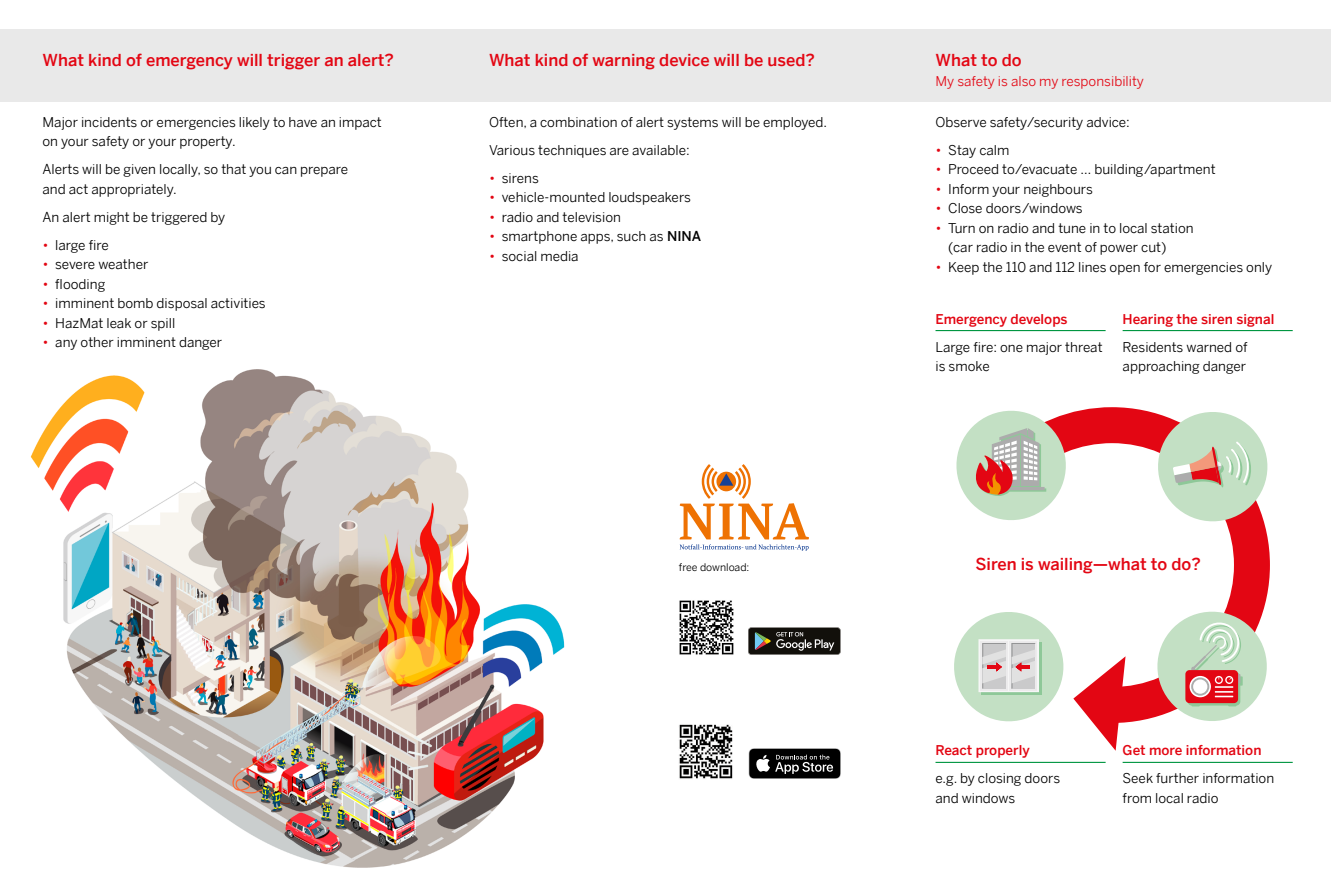
<style>
.page{position:relative;width:1331px;height:893px;background:#fff}
.page>*{position:absolute;margin:0;border:0;box-sizing:border-box;transform-origin:0 0}
.Überschrift_rot_EN{font:500 16.5px "Benton Sans";color:#e30613}
.Fließtext_EN{font:13.5px/19.5px "Benton Sans";color:#000}
.Aufzählung_EN{font:13.5px "Benton Sans";color:#000}
.Fließtext_EN-2{font:500 13.5px "Benton Sans";color:#e30613}
.Fließtext_EN-3{font:13.5px "Benton Sans";color:#e30613}
.Fließtext_EN-4{font:10.5px "Benton Sans";color:#000}
.s1{color:#e30613}
.s2{font-weight:500}
</style>
<div class="page">
<img style="left:30px;top:369px;width:535px;height:499px">
<div style="left:0;top:30px;width:1331px;height:72px;background:#e9e9e9"></div>
<img style="left:679px;top:600px;width:55px;height:55px">
<img style="left:679px;top:724px;width:54px;height:55px">
<svg style="left:680px;top:464px;width:129px;height:87px"></svg>
<svg style="left:1071px;top:407px;width:199px;height:316px"></svg>
<svg style="left:1153px;top:407px;width:117px;height:120px"></svg>
<svg style="left:1152px;top:606px;width:118px;height:117px"></svg>
<svg style="left:956px;top:410px;width:115px;height:110px"></svg>
<svg style="left:954px;top:607px;width:171px;height:144px"></svg>
<hr style="left:987px;top:665px;width:10px;height:4px;background:#e30613">
<hr style="left:935px;top:330px;width:171px;height:1px;background:#009641">
<hr style="left:935px;top:762px;width:171px;height:1px;background:#009641">
<hr style="left:1123px;top:330px;width:170px;height:1px;background:#009641">
<hr style="left:1123px;top:762px;width:170px;height:1px;background:#009641">
<svg style="left:748px;top:627px;width:93px;height:28px"></svg>
<svg style="left:749px;top:748px;width:92px;height:31px"></svg>
<p class="Überschrift_rot_EN" style="left:43px;top:51px;width:353px">What kind of emergency will trigger an alert?</p>
<p class="Fließtext_EN" style="left:43px;top:112px;width:341px">Major incidents or emergencies likely to have an impact on your safety or your property.</p>
<p class="Fließtext_EN" style="left:43px;top:159px;width:307px">Alerts will be given locally, so that you can prepare and act appropriately.</p>
<p class="Fließtext_EN" style="left:43px;top:207px;width:184px">An alert might be triggered by</p>
<p class="Fließtext_EN" style="left:43px;top:235px;width:68px"><span class="s1">•</span> large fire</p>
<p class="Fließtext_EN" style="left:43px;top:254px;width:107px"><span class="s1">•</span> severe weather</p>
<p class="Fließtext_EN" style="left:43px;top:274px;width:64px"><span class="s1">•</span> flooding</p>
<p class="Fließtext_EN" style="left:43px;top:293px;width:225px"><span class="s1">•</span> imminent bomb disposal activities</p>
<p class="Fließtext_EN" style="left:43px;top:313px;width:134px"><span class="s1">•</span> HazMat leak or spill</p>
<p class="Fließtext_EN" style="left:43px;top:332px;width:181px"><span class="s1">•</span> any other imminent danger</p>
<p class="Überschrift_rot_EN" style="left:489px;top:51px;width:327px">What kind of warning device will be used?</p>
<p class="Fließtext_EN" style="left:489px;top:112px;width:340px">Often, a combination of alert systems will be employed.</p>
<p class="Fließtext_EN" style="left:489px;top:140px;width:202px">Various techniques are available:</p>
<p class="Aufzählung_EN" style="left:489px;top:170px;width:51px"><span class="s1">•</span> sirens</p>
<p class="Aufzählung_EN" style="left:489px;top:189px;width:203px"><span class="s1">•</span> vehicle-mounted loudspeakers</p>
<p class="Aufzählung_EN" style="left:489px;top:209px;width:133px"><span class="s1">•</span> radio and television</p>
<p class="Aufzählung_EN" style="left:489px;top:228px;width:214px"><span class="s1">•</span> smartphone apps, such as <span class="s2">NINA</span></p>
<p class="Aufzählung_EN" style="left:489px;top:248px;width:91px"><span class="s1">•</span> social media</p>
<p class="Fließtext_EN-4" style="left:679px;top:561px;width:72px">free download:</p>
<p class="Überschrift_rot_EN" style="left:935px;top:51px;width:88px">What to do</p>
<p class="Fließtext_EN-3" style="left:935px;top:73px;width:210px">My safety is also my responsibility</p>
<p class="Fließtext_EN" style="left:935px;top:112px;width:196px">Observe safety/security advice:</p>
<p class="Fließtext_EN" style="left:935px;top:140px;width:75px"><span class="s1">•</span> Stay calm</p>
<p class="Fließtext_EN" style="left:935px;top:159px;width:282px"><span class="s1">•</span> Proceed to/evacuate … building/apartment</p>
<p class="Fließtext_EN" style="left:935px;top:179px;width:159px"><span class="s1">•</span> Inform your neighbours</p>
<p class="Fließtext_EN" style="left:935px;top:198px;width:149px"><span class="s1">•</span> Close doors/windows</p>
<p class="Fließtext_EN" style="left:948px;top:218px;width:247px;text-indent:-13px"><span class="s1">•</span> Turn on radio and tune in to local station (car radio in the event of power cut)</p>
<p class="Fließtext_EN" style="left:935px;top:257px;width:338px"><span class="s1">•</span> Keep the 110 and 112 lines open for emergencies only</p>
<p class="Fließtext_EN-2" style="left:935px;top:311px;width:133px">Emergency develops</p>
<p class="Fließtext_EN" style="left:935px;top:337px;width:169px">Large fire: one major threat is smoke</p>
<p class="Fließtext_EN-2" style="left:1123px;top:311px;width:153px">Hearing the siren signal</p>
<p class="Fließtext_EN" style="left:1123px;top:337px;width:126px">Residents warned of approaching danger</p>
<p class="Überschrift_rot_EN" style="left:975px;top:554px;width:227px">Siren is wailing—what to do?</p>
<p class="Fließtext_EN-2" style="left:935px;top:742px;width:96px">React properly</p>
<p class="Fließtext_EN" style="left:935px;top:769px;width:126px">e.g. by closing doors and windows</p>
<p class="Fließtext_EN-2" style="left:1123px;top:742px;width:140px">Get more information</p>
<p class="Fließtext_EN" style="left:1123px;top:769px;width:153px">Seek further information from local radio</p>
</div>
